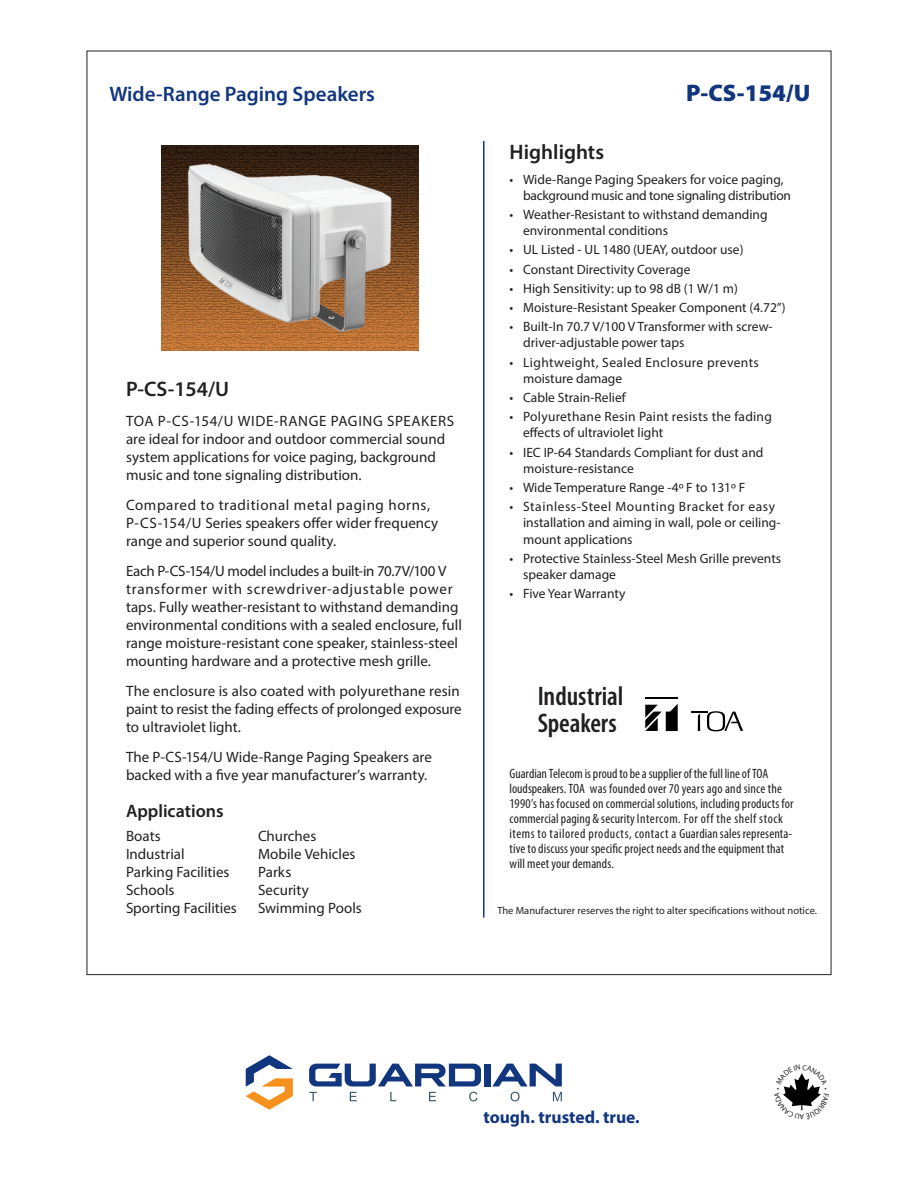
<style>
.page{position:relative;width:918px;height:1188px;background:#fff}
.page>*{position:absolute;margin:0;border:0;box-sizing:border-box;transform-origin:0 0}
.t1{font:600 condensed 27px/27px "Myriad Pro";color:#231f20}
._03_Model{font:900 24px "Myriad Pro";color:#11367e}
._02_Category{font:600 21px "Myriad Pro";color:#11367e}
._10_Installation_Pro{font:600 21px "Myriad Pro";color:#231f20}
._10_Installation_Pro-2{font:600 18px "Myriad Pro";color:#231f20}
.t2{font:700 17.4px "Myriad Pro";color:#11367e}
._10_Installation_Pro-3{font:15px/18px "Myriad Pro";color:#231f20}
.t3{font:13.5px/16.2px "Myriad Pro";color:#231f20}
.t4{font:condensed 13.5px/15px "Myriad Pro";letter-spacing:.01em;color:#231f20}
.t5{font:13.5px/16.2px "Myriad Pro";letter-spacing:-.02em;color:#231f20}
.t6{font:13.5px/16.2px "Myriad Pro";letter-spacing:.02em;color:#231f20}
.t7{font:13.5px/16.2px "Myriad Pro";letter-spacing:.03em;color:#231f20}
.t8{font:10.5px "Myriad Pro";color:#231f20}
</style>
<div class="page">
<div style="left:484px;top:1064px;width:6px;height:22px;background:#11367e"></div>
<svg style="left:492px;top:1064px;width:70px;height:22px"></svg>
<svg style="left:309px;top:1064px;width:172px;height:22px"></svg>
<svg style="left:246px;top:1055px;width:47px;height:55px"></svg>
<svg style="left:309px;top:1092px;width:8px;height:9px"></svg>
<svg style="left:350px;top:1092px;width:7px;height:9px"></svg>
<svg style="left:390px;top:1092px;width:6px;height:9px"></svg>
<svg style="left:429px;top:1092px;width:7px;height:9px"></svg>
<svg style="left:469px;top:1092px;width:9px;height:9px"></svg>
<svg style="left:511px;top:1092px;width:9px;height:9px"></svg>
<svg style="left:553px;top:1092px;width:9px;height:9px"></svg>
<img style="left:162px;top:146px;width:256px;height:205px">
<hr style="left:483px;top:141px;width:1px;height:777px;background:#11367e">
<svg style="left:691px;top:711px;width:52px;height:20px"></svg>
<hr style="left:645px;top:697px;width:33px;height:1px;background:#000">
<svg style="left:645px;top:704px;width:33px;height:27px"></svg>
<svg style="left:783px;top:1073px;width:38px;height:38px"></svg>
<p class="_02_Category" style="left:110px;top:80px;width:267px">Wide-Range Paging Speakers</p>
<p class="_03_Model" style="left:686px;top:77px;width:126px">P-CS-154/U</p>
<p class="_10_Installation_Pro" style="left:126px;top:376px;width:105px">P-CS-154/U</p>
<p class="_10_Installation_Pro-3" style="left:126px;top:412px;width:330px">TOA P-CS-154/U WIDE-RANGE PAGING SPEAKERS are ideal for indoor and outdoor commercial sound system applications for voice paging, background music and tone signaling distribution.</p>
<p class="_10_Installation_Pro-3" style="left:126px;top:496px;width:314px">Compared to traditional metal paging horns,<br>P-CS-154/U Series speakers offer wider frequency range and superior sound quality.</p>
<p class="_10_Installation_Pro-3" style="left:126px;top:562px;width:337px">Each P-CS-154/U model includes a built-in 70.7V/100 V transformer with screwdriver-adjustable power taps. Fully weather-resistant to withstand demanding environmental conditions with a sealed enclosure, full range moisture-resistant cone speaker, stainless-steel mounting hardware and a protective mesh grille.</p>
<p class="_10_Installation_Pro-3" style="left:126px;top:682px;width:337px">The enclosure is also coated with polyurethane resin paint to resist the fading effects of prolonged exposure to ultraviolet light.</p>
<p class="_10_Installation_Pro-3" style="left:126px;top:748px;width:308px">The P-CS-154/U Wide-Range Paging Speakers are backed with a five year manufacturer’s warranty.</p>
<p class="_10_Installation_Pro-2" style="left:126px;top:799px;width:99px">Applications</p>
<p class="_10_Installation_Pro-3" style="left:126px;top:827px;width:36px">Boats</p>
<p class="_10_Installation_Pro-3" style="left:258px;top:827px;width:60px">Churches</p>
<p class="_10_Installation_Pro-3" style="left:126px;top:845px;width:60px">Industrial</p>
<p class="_10_Installation_Pro-3" style="left:258px;top:845px;width:99px">Mobile Vehicles</p>
<p class="_10_Installation_Pro-3" style="left:126px;top:863px;width:105px">Parking Facilities</p>
<p class="_10_Installation_Pro-3" style="left:258px;top:863px;width:35px">Parks</p>
<p class="_10_Installation_Pro-3" style="left:126px;top:881px;width:50px">Schools</p>
<p class="_10_Installation_Pro-3" style="left:258px;top:881px;width:52px">Security</p>
<p class="_10_Installation_Pro-3" style="left:126px;top:899px;width:112px">Sporting Facilities</p>
<p class="_10_Installation_Pro-3" style="left:258px;top:899px;width:105px">Swimming Pools</p>
<p class="_10_Installation_Pro" style="left:510px;top:138px;width:96px">Highlights</p>
<p class="t5" style="left:523px;top:171px;width:270px;text-indent:-14px">• Wide-Range Paging Speakers for voice paging, background music and tone signaling distribution</p>
<p class="t3" style="left:523px;top:206px;width:246px;text-indent:-14px">• Weather-Resistant to withstand demanding environmental conditions</p>
<p class="t3" style="left:510px;top:242px;width:235px">• UL Listed - UL 1480 (UEAY, outdoor use)</p>
<p class="t3" style="left:510px;top:261px;width:182px">• Constant Directivity Coverage</p>
<p class="t3" style="left:510px;top:280px;width:230px">• High Sensitivity: up to 98 dB (1 W/1 m)</p>
<p class="t3" style="left:510px;top:299px;width:277px">• Moisture-Resistant Speaker Component (4.72”)</p>
<p class="t3" style="left:523px;top:318px;width:251px;text-indent:-14px">• Built-In 70.7 V/100 V Transformer with screw&shy;driver-adjustable power taps</p>
<p class="t7" style="left:523px;top:354px;width:237px;text-indent:-14px">• Lightweight, Sealed Enclosure prevents moisture damage</p>
<p class="t3" style="left:510px;top:389px;width:118px">• Cable Strain-Relief</p>
<p class="t6" style="left:523px;top:408px;width:250px;text-indent:-14px">• Polyurethane Resin Paint resists the fading effects of ultraviolet light</p>
<p class="t3" style="left:523px;top:444px;width:242px;text-indent:-14px">• IEC IP-64 Standards Compliant for dust and moisture-resistance</p>
<p class="t3" style="left:510px;top:479px;width:237px">• Wide Temperature Range -4º F to 131º F</p>
<p class="t3" style="left:523px;top:498px;width:259px;text-indent:-14px">• Stainless-Steel Mounting Bracket for easy installation and aiming in wall, pole or ceiling&shy;mount applications</p>
<p class="t3" style="left:523px;top:550px;width:260px;text-indent:-14px">• Protective Stainless-Steel Mesh Grille prevents speaker damage</p>
<p class="t3" style="left:510px;top:585px;width:117px">• Five Year Warranty</p>
<p class="t1" style="left:538px;top:682px;width:87px">Industrial<br>Speakers</p>
<p class="t4" style="left:510px;top:766px;width:285px">Guardian Telecom is proud to be a supplier of the full line of TOA loudspeakers. TOA was founded over 70 years ago and since the 1990’s has focused on commercial solutions, including products for commercial paging &amp; security Intercom. For off the shelf stock items to tailored products, contact a Guardian sales representa&shy;tive to discuss your specific project needs and the equipment that will meet your demands.</p>
<p class="t8" style="left:497px;top:904px;width:321px">The Manufacturer reserves the right to alter specifications without notice.</p>
<p class="t2" style="left:483px;top:1106px;width:158px">tough. trusted. true.</p>
</div>
